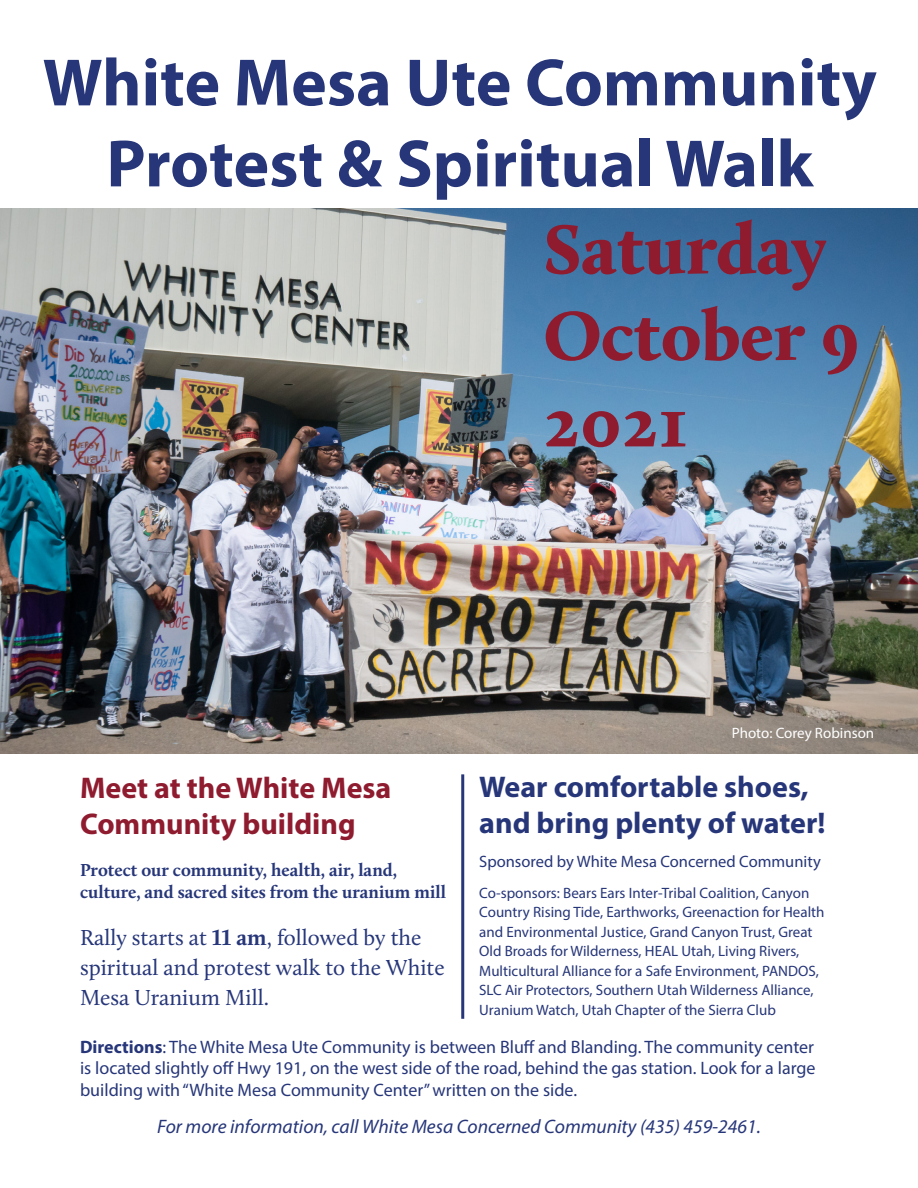
<style>
.page{position:relative;width:918px;height:1188px;background:#fff}
.page>*{position:absolute;margin:0;border:0;box-sizing:border-box;transform-origin:0 0}
.t1{font:900 72px/86.4px "Calluna";color:#8f1b2f}
.t2{font:700 67.5px "Myriad Pro";color:#263679}
.t3{font:700 30px/36px "Myriad Pro";color:#263679}
.t4{font:700 30px/36px "Myriad Pro";color:#8f1b2f}
.t5{font:22.5px/30px "Calluna";color:#263679}
.t6{font:italic 19.5px "Myriad Pro";color:#263679}
.t7{font:18px/21.6px "Myriad Pro";color:#263679;text-align:justify}
.t8{font:700 18px "Calluna";color:#263679}
.t9{font:16.5px "Myriad Pro";color:#263679}
.t10{font:15px/19.5px "Myriad Pro";color:#263679}
.t11{font:15px "Myriad Pro";color:#fff}
.s1{font-weight:700}
</style>
<div class="page">
<img style="left:0;top:209px;width:918px;height:545px">
<hr style="left:461px;top:774px;width:3px;height:245px;background:#263679">
<p class="t2" style="left:43px;top:39px;width:836px">White Mesa Ute Community</p>
<p class="t2" style="left:106px;top:120px;width:708px">Protest &amp; Spiritual Walk</p>
<p class="t1" style="left:544px;top:205px;width:284px">Saturday</p>
<p class="t1" style="left:544px;top:291px;width:317px">October 9<br>2021</p>
<p class="t4" style="left:80px;top:769px;width:313px">Meet at the White Mesa<br>Community building</p>
<p class="t8" style="left:80px;top:859px;width:319px">Protect our community, health, air, land,</p>
<p class="t8" style="left:80px;top:881px;width:368px">culture, and sacred sites from the uranium mill</p>
<p class="t5" style="left:80px;top:922px;width:366px">Rally starts at <span class="s1">11 am</span>, followed by the spiritual and protest walk to the White<br>Mesa Uranium Mill.</p>
<p class="t11" style="left:732px;top:724px;width:144px">Photo: Corey Robinson</p>
<p class="t3" style="left:479px;top:768px;width:348px">Wear comfortable shoes, and bring plenty of water!</p>
<p class="t9" style="left:479px;top:851px;width:343px">Sponsored by White Mesa Concerned Community</p>
<p class="t10" style="left:479px;top:883px;width:347px">Co-sponsors: Bears Ears Inter-Tribal Coalition, Canyon Country Rising Tide, Earthworks, Greenaction for Health and Environmental Justice, Grand Canyon Trust, Great Old Broads for Wilderness, HEAL Utah, Living Rivers, Multicultural Alliance for a Safe Environment, PANDOS, SLC Air Protectors, Southern Utah Wilderness Alliance, Uranium Watch, Utah Chapter of the Sierra Club</p>
<p class="t7" style="left:80px;top:1036px;width:737px"><span class="s1">Directions</span>: The White Mesa Ute Community is between Bluff and Blanding. The community center is located slightly off Hwy 191, on the west side of the road, behind the gas station. Look for a large building with “White Mesa Community Center” written on the side.</p>
<p class="t6" style="left:157px;top:1114px;width:605px">For more information, call White Mesa Concerned Community (435) 459-2461.</p>
</div>
